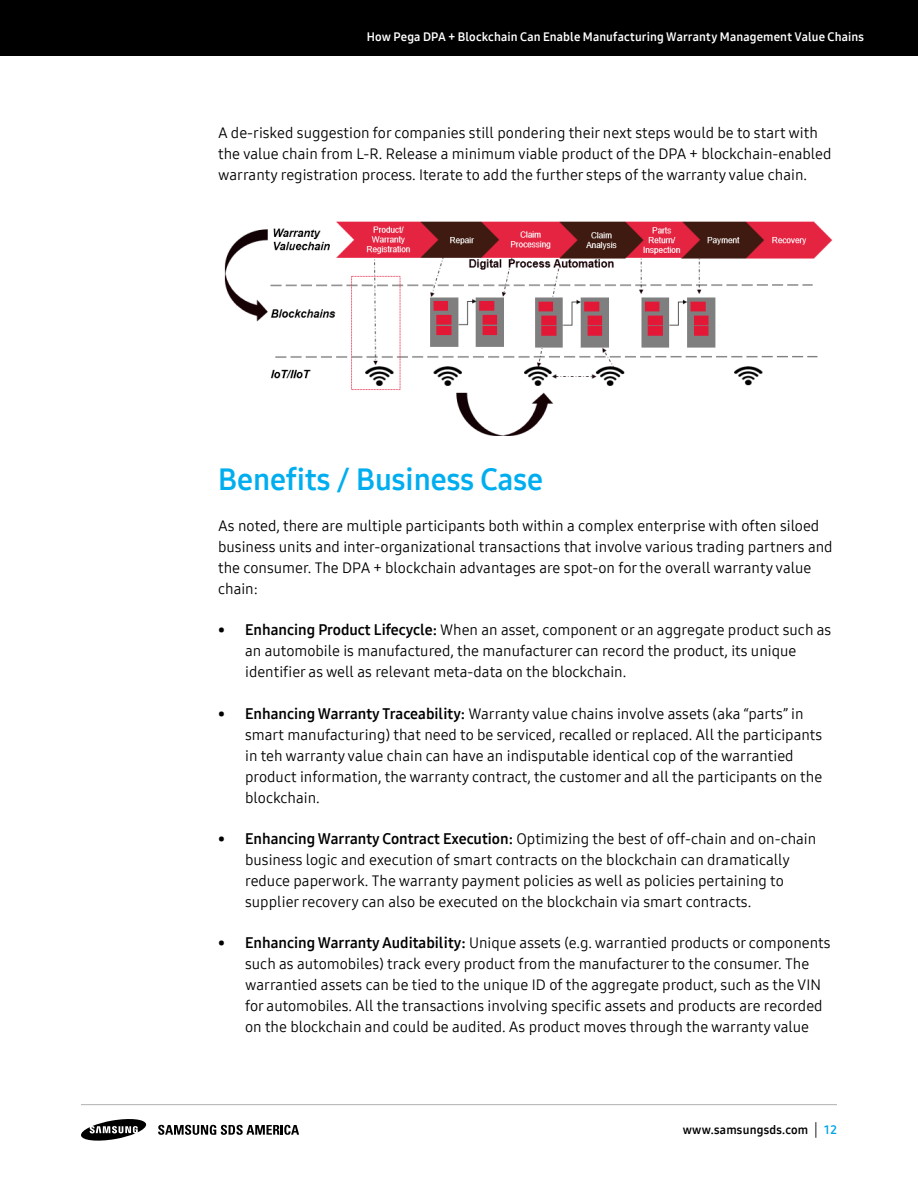
<style>
.page{position:relative;width:918px;height:1188px;background:#fff}
.page>*{position:absolute;margin:0;border:0;box-sizing:border-box;transform-origin:0 0}
.t1{font:30px "Samsung One UI Latin 700";color:#00aeef}
.t2{font:15px/21px "Samsung One UI Latin 400";color:#000}
.t3{font:12px "Samsung One UI Latin 700";letter-spacing:.01em;color:#fff}
.t4{font:12px "Samsung One UI Latin 700";letter-spacing:.02em;color:#000}
.s1{font-family:"Samsung One UI Latin 700"}
.s2{font-family:"Samsung One UI Latin 400";font-size:15px}
.s3{color:#00a5e4}
</style>
<div class="page">
<div style="left:0;top:0;width:918px;height:55px;background:#000"></div>
<svg style="left:81px;top:1119px;width:66px;height:22px"></svg>
<svg style="left:158px;top:1125px;width:141px;height:10px"></svg>
<hr style="left:81px;top:1104px;width:756px;height:1px;background:#b2afb0">
<img style="left:224px;top:221px;width:609px;height:215px">
<p class="t3" style="left:367px;top:29px;width:499px">How Pega DPA + Blockchain Can Enable Manufacturing Warranty Management Value Chains</p>
<p class="t2" style="left:218px;top:122px;width:615px">A de-risked suggestion for companies still pondering their next steps would be to start with the value chain from L-R. Release a minimum viable product of the DPA + blockchain-enabled warranty registration process. Iterate to add the further steps of the warranty value chain.</p>
<h1 class="t1" style="left:218px;top:459px;width:326px">Benefits / Business Case</h1>
<p class="t2" style="left:218px;top:515px;width:616px">As noted, there are multiple participants both within a complex enterprise with often siloed business units and inter-organizational transactions that involve various trading partners and the consumer. The DPA + blockchain advantages are spot-on for the overall warranty value chain:</p>
<p class="t2" style="left:245px;top:619px;width:588px;text-indent:-27px"><span class="s1">• Enhancing Product Lifecycle:</span> When an asset, component or an aggregate product such as an automobile is manufactured, the manufacturer can record the product, its unique identifier as well as relevant meta-data on the blockchain.</p>
<p class="t2" style="left:245px;top:703px;width:579px;text-indent:-27px"><span class="s1">• Enhancing Warranty Traceability:</span> Warranty value chains involve assets (aka “parts” in smart manufacturing) that need to be serviced, recalled or replaced. All the participants in teh warranty value chain can have an indisputable identical cop of the warrantied product information, the warranty contract, the customer and all the participants on the blockchain.</p>
<p class="t2" style="left:245px;top:828px;width:573px;text-indent:-27px"><span class="s1">• Enhancing Warranty Contract Execution:</span> Optimizing the best of off-chain and on-chain business logic and execution of smart contracts on the blockchain can dramatically reduce paperwork. The warranty payment policies as well as policies pertaining to supplier recovery can also be executed on the blockchain via smart contracts.</p>
<p class="t2" style="left:245px;top:932px;width:587px;text-indent:-27px"><span class="s1">• Enhancing Warranty Auditability:</span> Unique assets (e.g. warrantied products or components such as automobiles) track every product from the manufacturer to the consumer. The warrantied assets can be tied to the unique ID of the aggregate product, such as the VIN for automobiles. All the transactions involving specific assets and products are recorded on the blockchain and could be audited. As product moves through the warranty value</p>
<p class="t4" style="left:683px;top:1122px;width:156px">www.samsungsds.com <span class="s2">|</span> <span class="s3">12</span></p>
</div>
